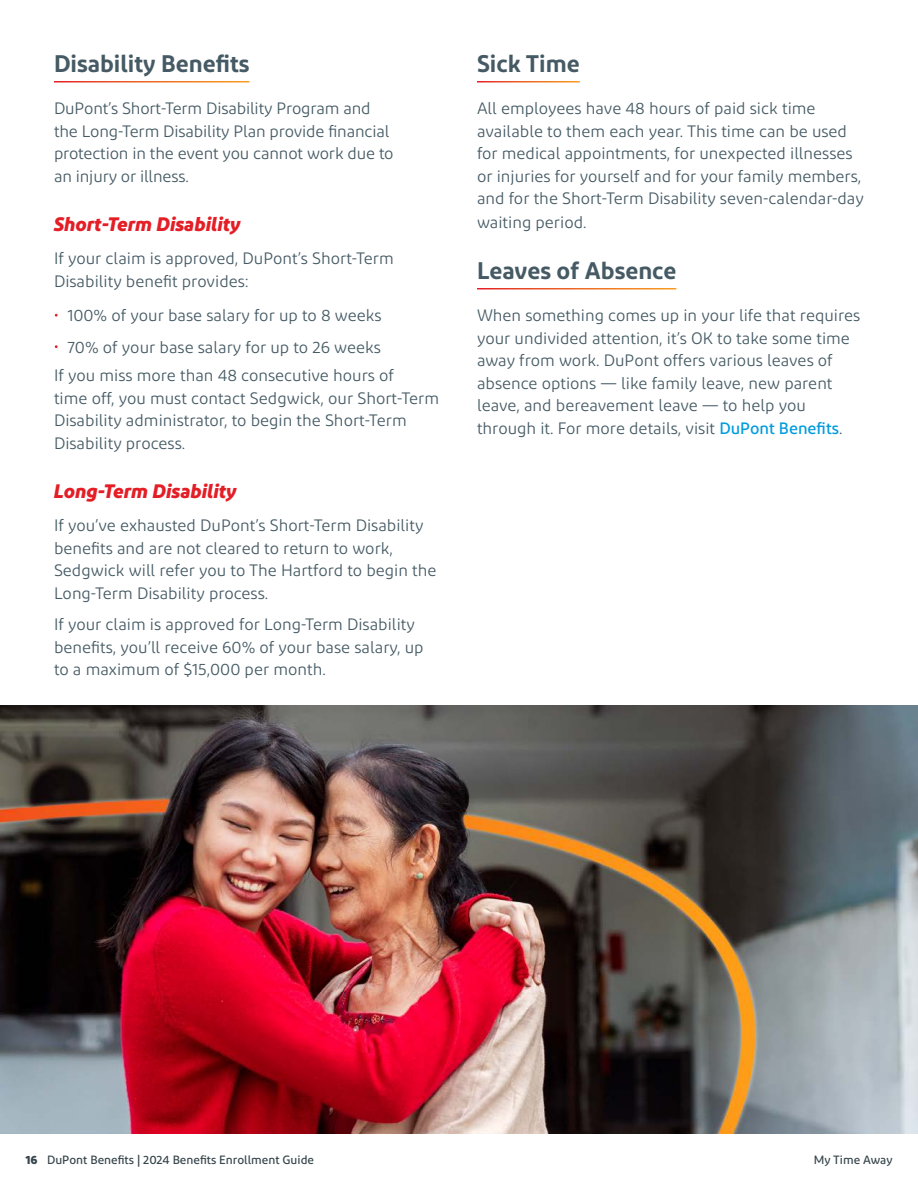
<style>
.page{position:relative;width:918px;height:1188px;background:#fff}
.page>*{position:absolute;margin:0;border:0;box-sizing:border-box;transform-origin:0 0}
.t1{font:600 24px "Diodrum";color:#455a64}
.t2{font:italic 700 19.5px "Diodrum";color:#e31e26}
.Body{font:16.5px/22.5px "Diodrum";color:#455a64}
.t3{font:500 12px "Diodrum";color:#37464c}
.s1{color:#fff}
.s2{font-weight:500;color:#009cde}
.s3{font-weight:700}
</style>
<div class="page">
<img style="left:0;top:706px;width:918px;height:428px">
<p class="t1" style="left:54px;top:48px;width:197px">Disability Benefits</p>
<p class="Body" style="left:54px;top:97px;width:341px">DuPont’s Short-Term Disability Program and the Long-Term Disability Plan provide financial protection in the event you cannot work due to an injury or illness.</p>
<p class="t2" style="left:54px;top:211px;width:188px">Short-Term Disability</p>
<p class="Body" style="left:54px;top:247px;width:341px">If your claim is approved, DuPont’s Short-Term<br>Disability benefit provides:</p>
<p class="Body" style="left:54px;top:304px;width:329px"><span class="s1">•</span> 100% of your base salary for up to 8 weeks</p>
<p class="Body" style="left:54px;top:335px;width:328px"><span class="s1">•</span> 70% of your base salary for up to 26 weeks</p>
<p class="Body" style="left:54px;top:364px;width:387px">If you miss more than 48 consecutive hours of<br>time off, you must contact Sedgwick, our Short-Term Disability administrator, to begin the Short-Term Disability process.</p>
<p class="t2" style="left:54px;top:478px;width:184px">Long-Term Disability</p>
<p class="Body" style="left:54px;top:514px;width:384px">If you’ve exhausted DuPont’s Short-Term Disability benefits and are not cleared to return to work, Sedgwick will refer you to The Hartford to begin the Long-Term Disability process.</p>
<p class="Body" style="left:54px;top:613px;width:371px">If your claim is approved for Long-Term Disability benefits, you’ll receive 60% of your base salary, up to a maximum of $15,000 per month.</p>
<p class="t1" style="left:477px;top:48px;width:104px">Sick Time</p>
<p class="Body" style="left:477px;top:97px;width:388px">All employees have 48 hours of paid sick time available to them each year. This time can be used for medical appointments, for unexpected illnesses or injuries for yourself and for your family members, and for the Short-Term Disability seven-calendar-day</p>
<p class="Body" style="left:477px;top:211px;width:109px">waiting period.</p>
<p class="t1" style="left:477px;top:255px;width:201px">Leaves of Absence</p>
<p class="Body" style="left:477px;top:304px;width:385px">When something comes up in your life that requires your undivided attention, it’s OK to take some time away from work. DuPont offers various leaves of absence options — like family leave, new parent leave, and bereavement leave — to help you through it. For more details, visit <span class="s2">DuPont Benefits</span>.</p>
<p class="t3" style="left:26px;top:1152px;width:290px"><span class="s3">16</span> DuPont Benefits | 2024 Benefits Enrollment Guide</p>
<p class="t3" style="left:814px;top:1152px;width:80px">My Time Away</p>
</div>
